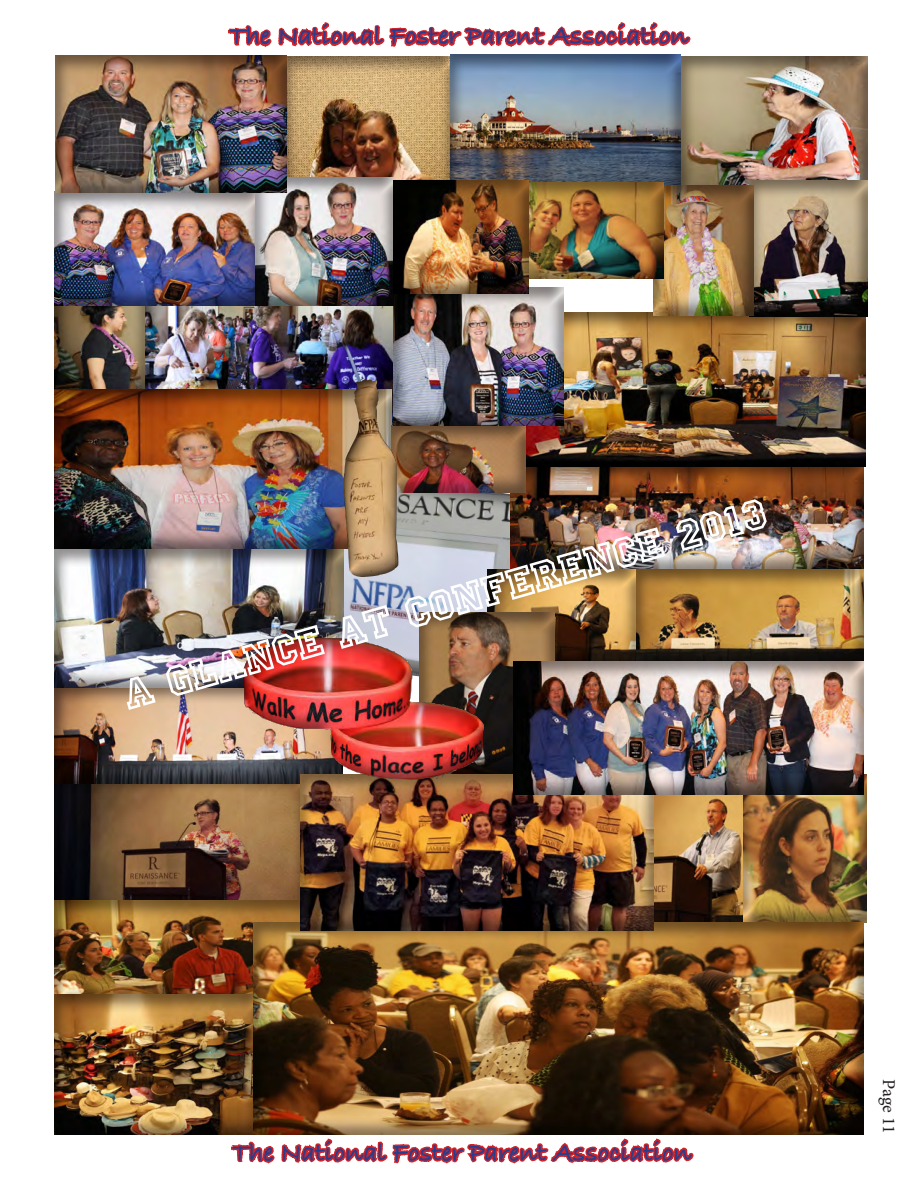
<style>
.page{position:relative;width:918px;height:1188px;background:#fff}
.page>*{position:absolute;margin:0;border:0;box-sizing:border-box;transform-origin:0 0}
.t1{font:45px "Princetown LET";color:#fff}
.t2{font:27px "Bradley Hand ITCTT Bold";color:#253f8e}
.t3{font:18px "Minion Pro";letter-spacing:-.005em;color:#231f20}
</style>
<div class="page">
<svg style="left:228px;top:22px;width:463px;height:25px"></svg>
<svg style="left:231px;top:1145px;width:463px;height:19px"></svg>
<svg style="left:345px;top:493px;width:161px;height:144px;background:#b3b7c1"></svg>
<div style="left:617px;top:774px;width:141px;height:166px;background:#231f20;opacity:.5"></div>
<div style="left:506px;top:462px;width:359px;height:110px;background:#231f20;opacity:.5"></div>
<div style="left:634px;top:567px;width:231px;height:96px;background:#231f20;opacity:.5"></div>
<div style="left:485px;top:568px;width:152px;height:100px;background:#231f20;opacity:.5"></div>
<div style="left:53px;top:774px;width:254px;height:204px;background:#231f20;opacity:.5"></div>
<div style="left:742px;top:773px;width:126px;height:150px;background:#231f20;opacity:.5"></div>
<div style="left:52px;top:682px;width:291px;height:102px;background:#231f20;opacity:.5"></div>
<div style="left:417px;top:609px;width:138px;height:165px;background:#231f20;opacity:.5"></div>
<div style="left:53px;top:898px;width:391px;height:108px;background:#231f20;opacity:.5"></div>
<div style="left:54px;top:994px;width:208px;height:149px;background:#231f20;opacity:.5"></div>
<div style="left:238px;top:920px;width:627px;height:230px;background:#231f20;opacity:.5"></div>
<div style="left:298px;top:775px;width:371px;height:156px;background:#231f20;opacity:.5"></div>
<div style="left:52px;top:546px;width:293px;height:143px;background:#231f20;opacity:.5"></div>
<div style="left:242px;top:637px;width:243px;height:144px;background:#231f20;opacity:.5"></div>
<div style="left:679px;top:55px;width:189px;height:145px;background:#231f20;opacity:.5"></div>
<div style="left:53px;top:276px;width:93px;height:140px;background:#231f20;opacity:.5"></div>
<div style="left:282px;top:54px;width:172px;height:180px;background:#231f20;opacity:.5"></div>
<div style="left:493px;top:310px;width:374px;height:157px;background:#231f20;opacity:.5"></div>
<div style="left:143px;top:285px;width:270px;height:174px;background:#231f20;opacity:.5"></div>
<div style="left:53px;top:383px;width:354px;height:166px;background:#231f20;opacity:.5"></div>
<div style="left:389px;top:422px;width:138px;height:71px;background:#231f20;opacity:.5"></div>
<div style="left:448px;top:51px;width:234px;height:149px;background:#231f20;opacity:.5"></div>
<div style="left:342px;top:371px;width:59px;height:207px;background:#231f20;opacity:.5"></div>
<div style="left:748px;top:178px;width:120px;height:140px;background:#231f20;opacity:.5"></div>
<div style="left:651px;top:184px;width:103px;height:132px;background:#231f20;opacity:.5"></div>
<div style="left:492px;top:181px;width:172px;height:99px;background:#231f20;opacity:.5"></div>
<div style="left:52px;top:190px;width:209px;height:117px;background:#231f20;opacity:.5"></div>
<div style="left:392px;top:285px;width:172px;height:147px;background:#231f20;opacity:.5"></div>
<div style="left:254px;top:175px;width:141px;height:132px;background:#231f20;opacity:.5"></div>
<div style="left:54px;top:53px;width:232px;height:145px;background:#231f20;opacity:.5"></div>
<div style="left:392px;top:178px;width:138px;height:117px;background:#231f20;opacity:.5"></div>
<div style="left:512px;top:659px;width:352px;height:136px;background:#231f20;opacity:.5"></div>
<p class="t2" style="left:229px;top:15px;width:461px">The National Foster Parent Association</p>
<p class="t1" style="left:117px;top:670px;width:669px;rotate:-16deg">A Glance at Conference 2013</p>
<p class="t2" style="left:232px;top:1132px;width:461px">The National Foster Parent Association</p>
<p class="t3" style="left:901px;top:1079px;width:56px;rotate:90deg">Page 11</p>
</div>
